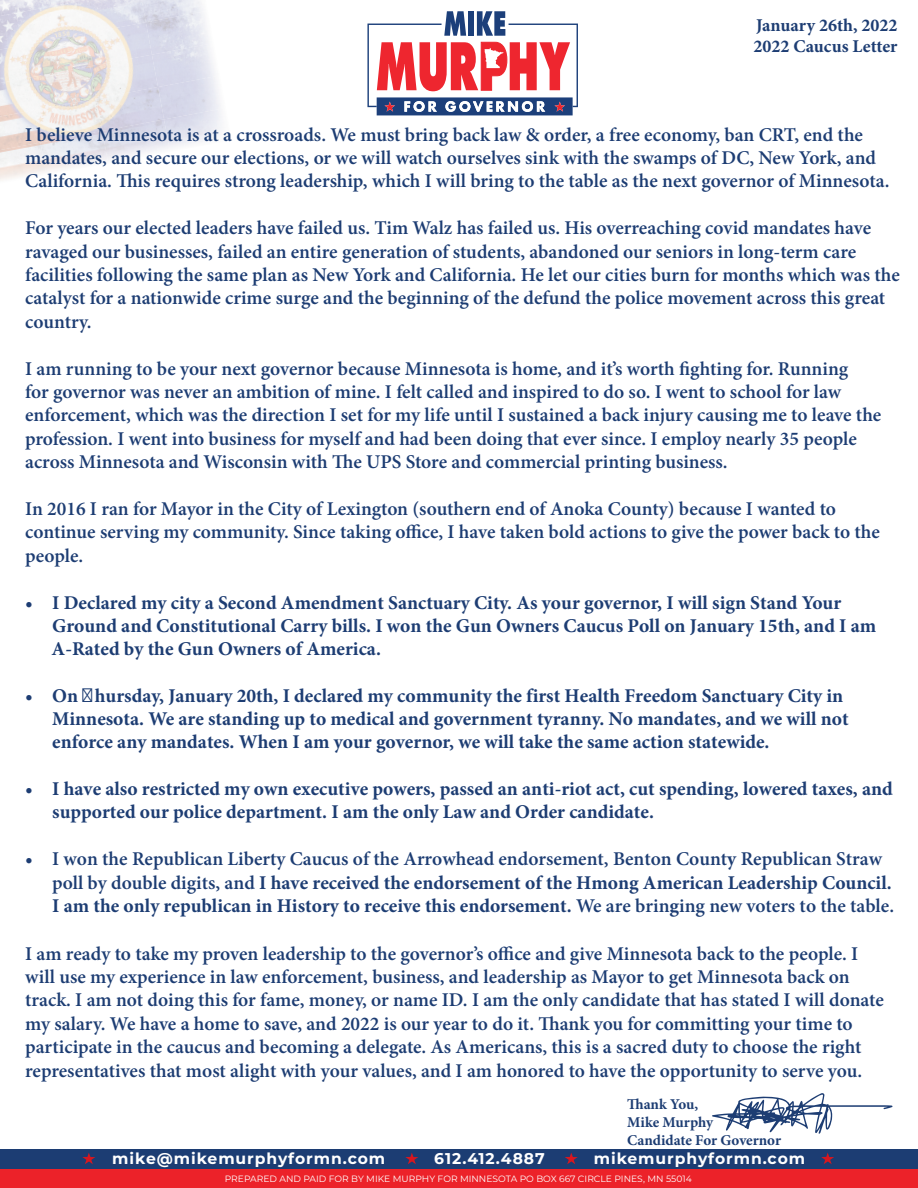
<style>
.page{position:relative;width:918px;height:1188px;background:#fff}
.page>*{position:absolute;margin:0;border:0;box-sizing:border-box;transform-origin:0 0}
.t1{font:600 19.5px/23.4px "Minion Pro";color:#1d3d73}
.t2{font:700 19.5px/23.2px "Minion Pro";color:#1d3d73}
.t3{font:700 18px "Minion Pro";color:#1d3d73}
.t4{font:700 15.6px "Montserrat";letter-spacing:.06em;color:#fff}
.t5{font:700 15px "Minion Pro";letter-spacing:-.005em;color:#1d3d73}
.t6{font:9.15px "Montserrat";color:#fff}
.s1{font-weight:700}
</style>
<div class="page">
<img style="left:0;top:0;width:14px;height:13px">
<img style="left:14px;top:0;width:64px;height:13px">
<img style="left:0;top:13px;width:16px;height:32px">
<img style="left:16px;top:1px;width:62px;height:39px">
<img style="left:78px;top:0;width:64px;height:34px">
<img style="left:142px;top:0;width:61px;height:22px">
<img style="left:0;top:45px;width:22px;height:33px">
<img style="left:22px;top:34px;width:62px;height:44px">
<img style="left:84px;top:22px;width:62px;height:44px">
<img style="left:146px;top:11px;width:63px;height:44px">
<img style="left:0;top:78px;width:28px;height:32px">
<img style="left:28px;top:66px;width:62px;height:36px">
<img style="left:90px;top:55px;width:62px;height:44px">
<img style="left:152px;top:43px;width:63px;height:44px">
<img style="left:0;top:110px;width:34px;height:32px">
<img style="left:34px;top:99px;width:62px;height:43px">
<img style="left:96px;top:87px;width:62px;height:44px">
<img style="left:158px;top:75px;width:62px;height:44px">
<img style="left:0;top:142px;width:40px;height:38px">
<img style="left:40px;top:131px;width:62px;height:41px">
<img style="left:102px;top:119px;width:62px;height:42px">
<img style="left:164px;top:108px;width:57px;height:40px">
<div style="left:0;top:1158px;width:918px;height:30px;background:#ec2229"></div>
<div style="left:0;top:1149px;width:918px;height:19px;background:#1c3d73"></div>
<svg style="left:405px;top:1153px;width:13px;height:11px"></svg>
<svg style="left:565px;top:1153px;width:13px;height:11px"></svg>
<svg style="left:82px;top:1153px;width:13px;height:11px"></svg>
<svg style="left:821px;top:1153px;width:13px;height:11px"></svg>
<svg style="left:367px;top:11px;width:211px;height:104px"></svg>
<svg style="left:712px;top:1093px;width:181px;height:41px"></svg>
<p class="t3" style="left:756px;top:12px;width:143px">January 26th, 2022</p>
<p class="t3" style="left:753px;top:34px;width:146px">2022 Caucus Letter</p>
<p class="t1" style="left:25px;top:122px;width:866px">I believe Minnesota is at a crossroads. We must bring back law &amp; order, a free economy, ban CRT, end the mandates, and secure our elections, or we will watch ourselves sink with the swamps of DC, New York, and<br>California. This requires strong leadership, which I will bring to the table as the next governor of Minnesota.</p>
<p class="t1" style="left:25px;top:216px;width:876px">For years our elected leaders have failed us. Tim Walz has failed us. His overreaching covid mandates have ravaged our businesses, failed an entire generation of students, abandoned our seniors in long-term care facilities following the same plan as New York and California. He let our cities burn for months which was the catalyst for a nationwide crime surge and the beginning of the defund the police movement across this great country.</p>
<p class="t1" style="left:25px;top:356px;width:858px">I am running to be your next governor because Minnesota is home, and it’s worth fighting for. Running<br>for governor was never an ambition of mine. I felt called and inspired to do so. I went to school for law enforcement, which was the direction I set for my life until I sustained a back injury causing me to leave the profession. I went into business for myself and had been doing that ever since. I employ nearly 35 people across Minnesota and Wisconsin with The UPS Store and commercial printing business.</p>
<p class="t1" style="left:25px;top:497px;width:856px">In 2016 I ran for Mayor in the City of Lexington (southern end of Anoka County) because I wanted to continue serving my community. Since taking office, I have taken bold actions to give the power back to the people.</p>
<p class="t2" style="left:52px;top:590px;width:826px;text-indent:-26px">• I Declared my city a Second Amendment Sanctuary City. As your governor, I will sign Stand Your<br>Ground and Constitutional Carry bills. I won the Gun Owners Caucus Poll on January 15th, and I am<br>A-Rated by the Gun Owners of America.</p>
<p class="t2" style="left:52px;top:684px;width:798px;text-indent:-27px">• On T hursday, January 20th, I declared my community the first Health Freedom Sanctuary City in<br>Minnesota. We are standing up to medical and government tyranny. No mandates, and we will not enforce any mandates. When I am your governor, we will take the same action statewide.</p>
<p class="t2" style="left:52px;top:777px;width:842px;text-indent:-27px">• I have also restricted my own executive powers, passed an anti-riot act, cut spending, lowered taxes, and supported our police department. I am the only Law and Order candidate.</p>
<p class="t1" style="left:52px;top:847px;width:843px;text-indent:-27px"><span class="s1">•</span> I won the Republican Liberty Caucus of the Arrowhead endorsement, Benton Count<span class="s1">y</span> Republican Straw poll by double digits, and <span class="s1">I have received the endorsement of the Hmong American Leadership Council.<br>I am the only republican in History to receive this endorsement.</span> We are brin<span class="s1">g</span>ing new voters to the table.</p>
<p class="t1" style="left:25px;top:941px;width:860px">I am ready to take my proven leadership to the governor’s office and give Minnesota back to the people. I will use my experience in law enforcement, business, and leadership as Mayor to get Minnesota back on track. I am not doing this for fame, money, or name ID. I am the only candidate that has stated I will donate my salary. We have a home to save, and 2022 is our year to do it. Thank you for committing your time to participate in the caucus and becoming a delegate. As Americans, this is a sacred duty to choose the right representatives that most alight with your values, and I am honored to have the opportunity to serve you.</p>
<p class="t5" style="left:627px;top:1094px;width:73px">Thank You,</p>
<p class="t5" style="left:627px;top:1112px;width:88px">Mike Murphy</p>
<p class="t5" style="left:627px;top:1130px;width:155px">Candidate For Governor</p>
<p class="t4" style="left:112px;top:1147px;width:274px">mike@mikemurphyformn.com</p>
<p class="t4" style="left:434px;top:1147px;width:112px">612.412.4887</p>
<p class="t4" style="left:594px;top:1147px;width:213px">mikemurphyformn.com</p>
<p class="t6" style="left:225px;top:1173px;width:468px">PREPARED AND PAID FOR BY MIKE MURPHY FOR MINNESOTA PO BOX 667 CIRCLE PINES, MN 55014</p>
</div>
